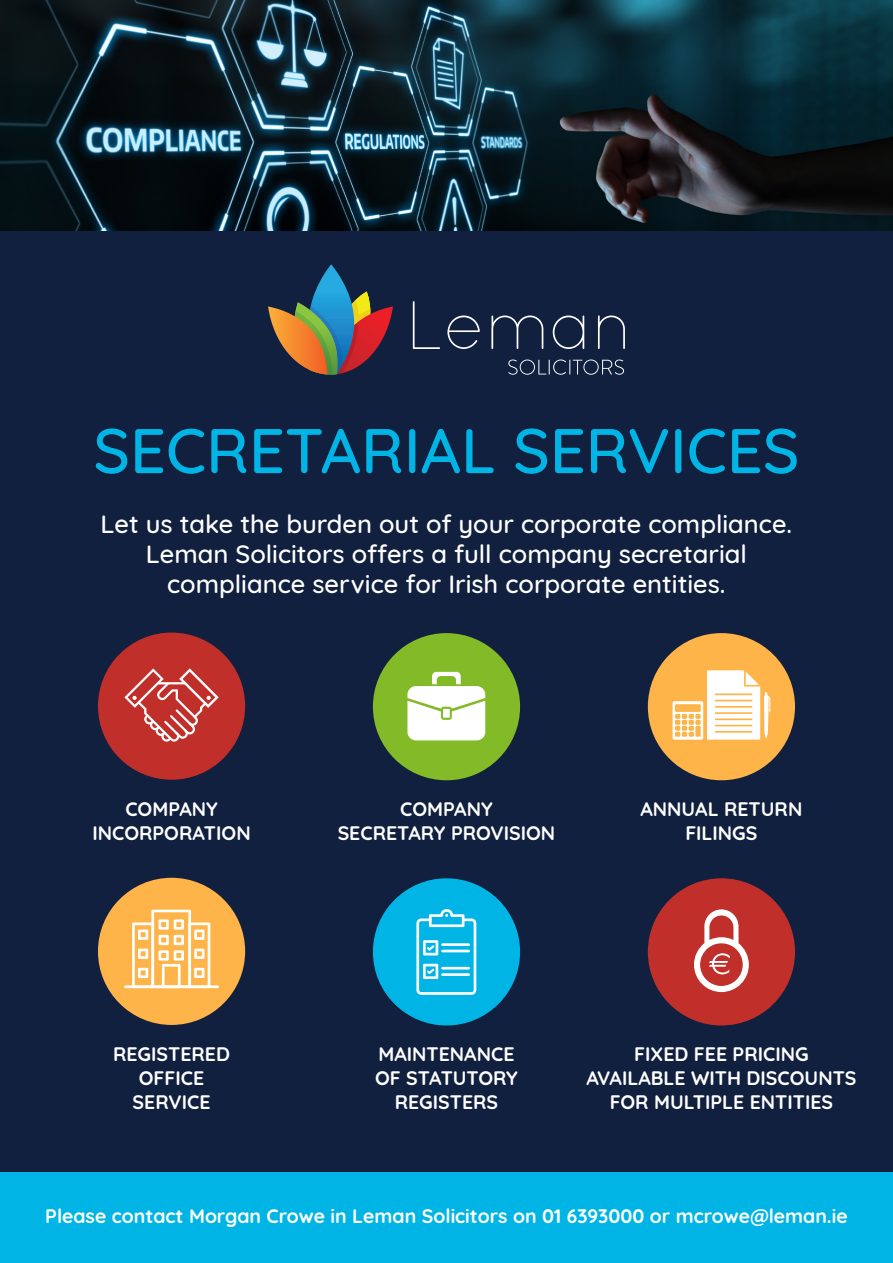
<style>
.page{position:relative;width:893px;height:1263px;background:#fff}
.page>*{position:absolute;margin:0;border:0;box-sizing:border-box;transform-origin:0 0}
.t1{font:500 63px "Quicksand";color:#00b5e6}
.t2{font:500 25.5px "Quicksand";color:#fff}
.t3{font:700 19.5px "Quicksand";color:#fff}
</style>
<div class="page">
<img style="left:0;top:0;width:893px;height:232px">
<div style="left:0;top:232px;width:893px;height:941px;background:#11203f"></div>
<div style="left:0;top:1173px;width:893px;height:90px;background:#00b5e6"></div>
<div style="left:648px;top:633px;width:147px;height:147px;background:#ffb449;border-radius:50%"></div>
<div style="left:648px;top:878px;width:147px;height:147px;background:#c12f2a;border-radius:50%"></div>
<div style="left:373px;top:633px;width:147px;height:147px;background:#82bb27;border-radius:50%"></div>
<div style="left:373px;top:878px;width:147px;height:147px;background:#00b5e6;border-radius:50%"></div>
<svg style="left:268px;top:264px;width:125px;height:111px"></svg>
<svg style="left:413px;top:301px;width:27px;height:48px"></svg>
<svg style="left:447px;top:315px;width:33px;height:34px"></svg>
<svg style="left:491px;top:315px;width:52px;height:34px"></svg>
<svg style="left:553px;top:315px;width:31px;height:34px"></svg>
<svg style="left:598px;top:315px;width:27px;height:34px"></svg>
<svg style="left:508px;top:359px;width:116px;height:16px"></svg>
<div style="left:98px;top:632px;width:147px;height:148px;background:#c12f2a;border-radius:50%"></div>
<div style="left:98px;top:878px;width:147px;height:147px;background:#ffb449;border-radius:50%"></div>
<svg style="left:407px;top:672px;width:78px;height:68px"></svg>
<div style="left:443px;top:709px;width:7px;height:9px;background:#fff"></div>
<svg style="left:416px;top:909px;width:60px;height:86px"></svg>
<hr style="left:441px;top:967px;width:29px;height:2px;background:#fff">
<hr style="left:441px;top:973px;width:29px;height:3px;background:#fff">
<svg style="left:694px;top:909px;width:55px;height:83px"></svg>
<hr style="left:124px;top:985px;width:95px;height:3px;background:#fff">
<svg style="left:132px;top:910px;width:78px;height:76px"></svg>
<svg style="left:673px;top:670px;width:97px;height:70px"></svg>
<svg style="left:124px;top:668px;width:95px;height:74px"></svg>
<p class="t1" style="left:93px;top:400px;width:708px">SECRETARIAL SERVICES</p>
<p class="t2" style="left:101px;top:504px;width:693px">Let us take the burden out of your corporate compliance.</p>
<p class="t2" style="left:146px;top:534px;width:603px">Leman Solicitors offers a full company secretarial</p>
<p class="t2" style="left:167px;top:564px;width:560px">compliance service for Irish corporate entities.</p>
<p class="t3" style="left:125px;top:792px;width:94px">COMPANY</p>
<p class="t3" style="left:92px;top:816px;width:160px">INCORPORATION</p>
<p class="t3" style="left:113px;top:1038px;width:118px">REGISTERED</p>
<p class="t3" style="left:139px;top:1062px;width:67px">OFFICE</p>
<p class="t3" style="left:133px;top:1086px;width:79px">SERVICE</p>
<p class="t3" style="left:400px;top:792px;width:94px">COMPANY</p>
<p class="t3" style="left:338px;top:816px;width:219px">SECRETARY PROVISION</p>
<p class="t3" style="left:640px;top:792px;width:163px">ANNUAL RETURN</p>
<p class="t3" style="left:685px;top:816px;width:74px">FILINGS</p>
<p class="t3" style="left:378px;top:1038px;width:137px">MAINTENANCE</p>
<p class="t3" style="left:375px;top:1062px;width:144px">OF STATUTORY</p>
<p class="t3" style="left:395px;top:1086px;width:105px">REGISTERS</p>
<p class="t3" style="left:634px;top:1038px;width:176px">FIXED FEE PRICING</p>
<p class="t3" style="left:586px;top:1062px;width:272px">AVAILABLE WITH DISCOUNTS</p>
<p class="t3" style="left:610px;top:1086px;width:225px">FOR MULTIPLE ENTITIES</p>
<p class="t3" style="left:45px;top:1200px;width:804px">Please contact Morgan Crowe in Leman Solicitors on 01 6393000 or mcrowe@leman.ie</p>
</div>
